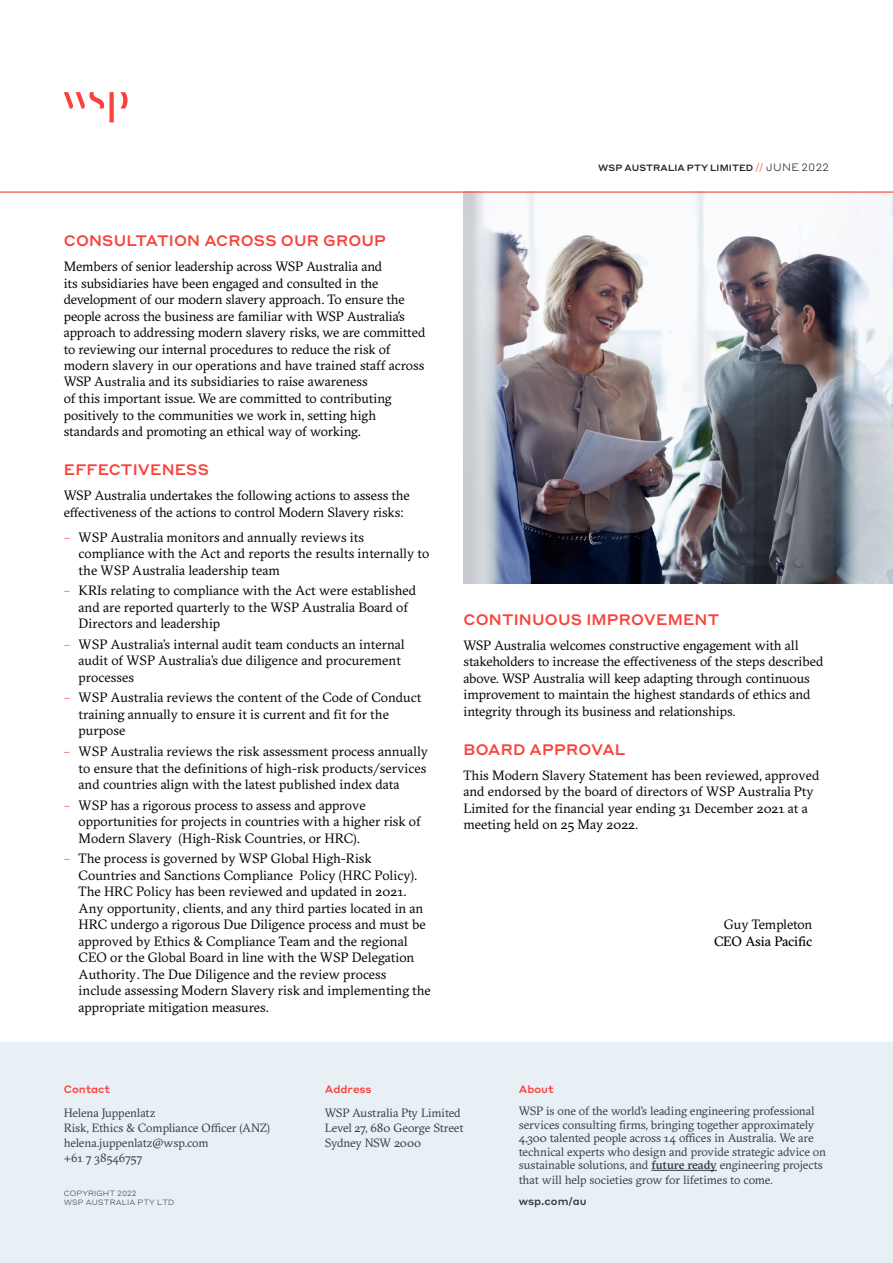
<style>
.page{position:relative;width:893px;height:1263px;background:#fff}
.page>*{position:absolute;margin:0;border:0;box-sizing:border-box;transform-origin:0 0}
.t1{font:500 15px "Styrene A";letter-spacing:.01em;color:#f9423a}
.t2{font:13.5px/16.5px "GT Sectra";color:#000}
.t3{font:13.5px "GT Sectra";letter-spacing:-.01em;color:#000}
.t4{font:12px/15px "GT Sectra";letter-spacing:-.005em;color:#303e49}
.t5{font:500 10.5px "Styrene A";color:#f9423a}
.t6{font:500 10.5px "Styrene A";color:#303e49}
.t7{font:500 9px "Styrene A";letter-spacing:.01em;color:#1c252d}
.t8{font:300 7.5px/9px "Styrene A";letter-spacing:.01em;color:#303e49}
.s1{font-family:"Minion Pro"}
.s2{color:#f9423a}
.s3{font-weight:300;font-size:10.5px;color:#f9423a}
.s4{font-weight:300;font-size:10.5px}
.s5{font-weight:500}
</style>
<div class="page">
<div style="left:0;top:1042px;width:893px;height:221px;background:#e8f0f6"></div>
<svg style="left:120px;top:92px;width:8px;height:17px"></svg>
<svg style="left:64px;top:92px;width:50px;height:30px"></svg>
<hr style="left:651px;top:1170px;width:66px;height:1px;background:#303e49">
<img style="left:463px;top:193px;width:430px;height:390px">
<hr style="left:0;top:191px;width:893px;height:2px;background:#f9423a">
<p class="t1" style="left:64px;top:228px;width:324px">CONSULTATION ACROSS OUR GROUP</p>
<p class="t2" style="left:64px;top:258px;width:363px">Members of senior leadership across WSP Australia and<br>its subsidiaries have been engaged and consulted in the development of our modern slavery approach. To ensure the people across the business are familiar with WSP Australia’s approach to addressing modern slavery risks, we are committed to reviewing our internal procedures to reduce the risk of modern slavery in our operations and have trained staff across WSP A<span class="s1">ustralia</span> and its subsidiaries to raise awareness<br>of this important issue. We are committed to contributing positively to the communities we work in, setting high standards and promoting an ethical way of working.</p>
<p class="t1" style="left:64px;top:457px;width:147px">EFFECTIVENESS</p>
<p class="t2" style="left:64px;top:488px;width:347px">WSP Australia undertakes the following actions to assess the effectiveness of the actions to control Modern Slavery risks:</p>
<p class="t2" style="left:79px;top:529px;width:352px;text-indent:-15px"><span class="s2">–</span> WSP Australia monitors and annually reviews its compliance with the Act and reports the results internally to the WSP Australia leadership team</p>
<p class="t2" style="left:79px;top:583px;width:339px;text-indent:-15px"><span class="s2">–</span> KRIs relating to compliance with the Act were established and are reported quarterly to the WSP Australia Board of<br>Directors and leadership</p>
<p class="t2" style="left:79px;top:636px;width:327px;text-indent:-15px"><span class="s2">–</span> WSP Australia’s internal audit team conducts an internal audit of WSP Australia’s due diligence and procurement processes</p>
<p class="t2" style="left:79px;top:690px;width:344px;text-indent:-15px"><span class="s2">–</span> WSP Australia reviews the content of the Code of Conduct training annually to ensure it is current and fit for the purpose</p>
<p class="t2" style="left:79px;top:743px;width:351px;text-indent:-15px"><span class="s2">–</span> WSP Australia reviews the risk assessment process annually to ensure that the definitions of high-risk products/services and countries align with the latest published index data</p>
<p class="t2" style="left:79px;top:797px;width:343px;text-indent:-15px"><span class="s2">–</span> WSP has a rigorous process to assess and approve opportunities for projects in countries with a higher risk of<br>Modern Slavery (High-Risk Countries, or HRC).</p>
<p class="t2" style="left:79px;top:851px;width:354px;text-indent:-15px"><span class="s2">–</span> The process is governed by WSP Global High-Risk Countries and Sanctions Compliance Policy (HRC Policy).<br>The HRC Policy has been reviewed and updated in 2021.<br>Any opportunity, clients, and any third parties located in an HRC undergo a rigorous Due Diligence process and must be approved by Ethics &amp; Compliance Team and the regional CEO or the Global Board in line with the WSP Delegation Authority. The Due Diligence and the review process include assessing Modern Slavery risk and implementing the appropriate mitigation measures.</p>
<p class="t7" style="left:598px;top:160px;width:232px">WSP AUSTRALIA PTY LIMITED <span class="s3">//</span> <span class="s4">JUNE 2022</span></p>
<p class="t1" style="left:464px;top:606px;width:257px">CONTINUOUS IMPROVEMENT</p>
<p class="t2" style="left:463px;top:637px;width:361px">WSP Australia welcomes constructive engagement with all stakeholders to increase the effectiveness of the steps described above. WSP Australia will keep adapting through continuous improvement to maintain the highest standards of ethics and integrity through its business and relationships.</p>
<p class="t1" style="left:464px;top:737px;width:163px">BOARD APPROVAL</p>
<p class="t2" style="left:463px;top:767px;width:357px">This Modern Slavery Statement has been reviewed, approved and endorsed by the board of directors of WSP Australia Pty Limited for the financial year ending 31 December 2021 at a meeting held on 25 May 2022.</p>
<p class="t2" style="left:724px;top:917px;width:90px">Guy Templeton</p>
<p class="t3" style="left:714px;top:933px;width:100px">CEO Asia Pacific</p>
<p class="t5" style="left:64px;top:1080px;width:48px">Contact</p>
<p class="t4" style="left:64px;top:1105px;width:208px">Helena Juppenlatz<br>Risk, Ethics &amp; Compliance Officer (ANZ) helena.juppenlatz@wsp.com<br>+61 7 38546757</p>
<p class="t8" style="left:64px;top:1188px;width:112px">COPYRIGHT 2022<br>WSP AUSTRALIA PTY LTD</p>
<p class="t5" style="left:325px;top:1080px;width:48px">Address</p>
<p class="t4" style="left:325px;top:1105px;width:140px">WSP Australia Pty Limited<br>Level 27, 680 George Street<br>Sydney NSW 2000</p>
<p class="t5" style="left:519px;top:1080px;width:36px">About</p>
<p class="t4" style="left:519px;top:1104px;width:309px;line-height:13.5px">WSP is one of the world's leading engineering professional services consulting firms, bringing together approximately 4,300 talented people across 14 offices in Australia. We are technical experts who design and provide strategic advice on sustainable solutions, and <span class="s5">future ready</span> engineering projects</p>
<p class="t4" style="left:519px;top:1173px;width:255px">that will help societies grow for lifetimes to come.</p>
<p class="t6" style="left:519px;top:1192px;width:69px">wsp.com/au</p>
</div>
